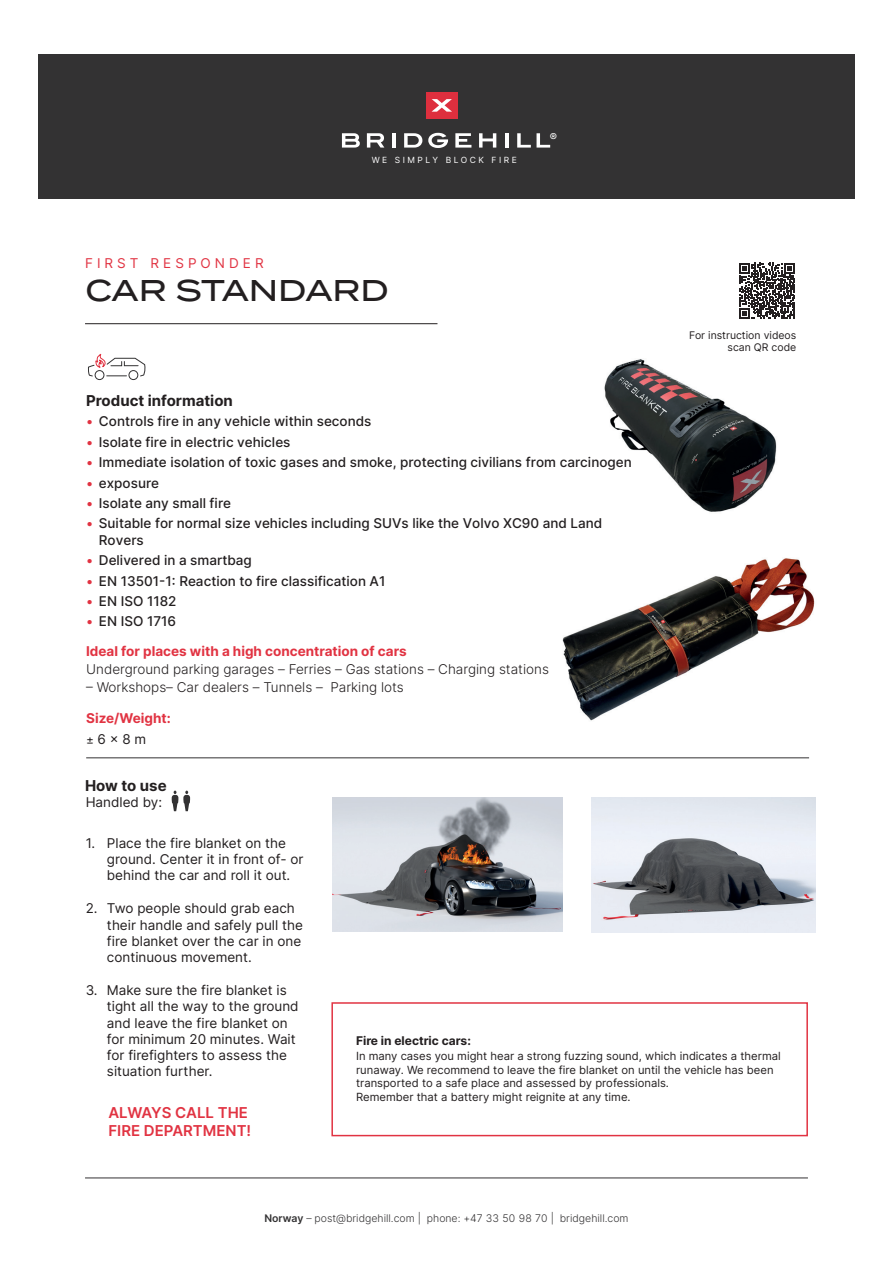
<style>
.page{position:relative;width:893px;height:1263px;background:#fff}
.page>*{position:absolute;margin:0;border:0;box-sizing:border-box;transform-origin:0 0}
.t1{font:500 30px "Termina";color:#231f20}
.t2{font:600 15px/18px "Inter";color:#e13342}
.t3{font:700 15px "Inter";color:#231f20}
.t4{font:13.5px/16.2px "Inter";color:#231f20}
.t5{font:500 13.5px/16.2px "Inter";color:#231f20}
.t6{font:300 13.5px "Inter";color:#231f20}
.t7{font:700 13.5px/20.7px "Inter";color:#e13342}
.t8{font:13.5px "Inter";letter-spacing:.3em;color:#e13342}
.t9{font:700 12px "Inter";color:#231f20}
.t10{font:11.25px/13.5px "Inter";color:#231f20}
.t11{font:10.8px "Inter";color:#fff}
.t12{font:300 10.5px "Inter";color:#333233}
.t13{font:10.5px/12.6px "Inter";color:#231f20;text-align:right}
.t14{font:8.55px "Inter";letter-spacing:.3em;color:#fff}
.s1{color:#e13342}
.s2{font-weight:400;font-size:12px;color:#231f20}
.s3{font-weight:400;color:#231f20}
.s4{font-weight:600}
</style>
<div class="page">
<div style="left:38px;top:54px;width:817px;height:145px;background:#333233"></div>
<svg style="left:342px;top:133px;width:18px;height:15px"></svg>
<svg style="left:367px;top:133px;width:17px;height:15px"></svg>
<hr style="left:392px;top:133px;width:4px;height:15px;background:#fff">
<svg style="left:404px;top:133px;width:18px;height:15px"></svg>
<svg style="left:428px;top:133px;width:20px;height:15px"></svg>
<svg style="left:455px;top:133px;width:16px;height:15px"></svg>
<svg style="left:479px;top:133px;width:17px;height:15px"></svg>
<hr style="left:505px;top:133px;width:4px;height:15px;background:#fff">
<svg style="left:517px;top:133px;width:14px;height:15px"></svg>
<svg style="left:537px;top:133px;width:13px;height:15px"></svg>
<div style="left:426px;top:92px;width:31px;height:27px;background:#de2f3e"></div>
<svg style="left:432px;top:99px;width:20px;height:13px"></svg>
<hr style="left:85px;top:1178px;width:723px;height:1px;background:#333233">
<hr style="left:85px;top:323px;width:352px;height:1px;background:#231f20">
<img style="left:604px;top:318px;width:191px;height:194px">
<img style="left:333px;top:797px;width:229px;height:134px">
<img style="left:592px;top:798px;width:223px;height:134px">
<img style="left:562px;top:558px;width:253px;height:163px">
<svg style="left:172px;top:791px;width:18px;height:20px"></svg>
<svg style="left:88px;top:354px;width:58px;height:26px"></svg>
<hr style="left:86px;top:757px;width:723px;height:1px;background:#333233">
<div style="left:331px;top:1002px;width:477px;height:134px;border:2px solid #e13342"></div>
<svg style="left:739px;top:263px;width:56px;height:55px"></svg>
<p class="t14" style="left:372px;top:153px;width:147px">WE SIMPLY BLOCK FIRE</p>
<p class="t11" style="left:550px;top:129px;width:9px">®</p>
<p class="t8" style="left:85px;top:253px;width:180px">FIRST RESPONDER</p>
<h1 class="t1" style="left:85px;top:268px;width:305px">CAR STANDARD</h1>
<p class="t3" style="left:86px;top:389px;width:148px">Product information</p>
<p class="t5" style="left:86px;top:413px;width:287px"><span class="s1">•</span> Controls fire in any vehicle within seconds</p>
<p class="t5" style="left:86px;top:433px;width:206px"><span class="s1">•</span> Isolate fire in electric vehicles</p>
<p class="t5" style="left:86px;top:454px;width:547px"><span class="s1">•</span> Immediate isolation of toxic gases and smoke, protecting civilians from carcinogen</p>
<p class="t5" style="left:86px;top:474px;width:74px"><span class="s1">•</span> exposure</p>
<p class="t5" style="left:86px;top:495px;width:146px"><span class="s1">•</span> Isolate any small fire</p>
<p class="t5" style="left:99px;top:515px;width:505px;text-indent:-13px"><span class="s1">•</span> Suitable for normal size vehicles including SUVs like the Volvo XC90 and Land<br>Rovers</p>
<p class="t5" style="left:86px;top:552px;width:167px"><span class="s1">•</span> Delivered in a smartbag</p>
<p class="t5" style="left:86px;top:572px;width:301px"><span class="s1">•</span> EN 13501-1: Reaction to fire classification A1</p>
<p class="t5" style="left:86px;top:593px;width:92px"><span class="s1">•</span> EN ISO 1182</p>
<p class="t5" style="left:86px;top:613px;width:92px"><span class="s1">•</span> EN ISO 1716</p>
<p class="t7" style="left:86px;top:641px;width:322px">Ideal for places with a high concentration of cars</p>
<p class="t6" style="left:86px;top:659px;width:464px">Underground parking garages – Ferries – Gas stations – Charging stations</p>
<p class="t6" style="left:86px;top:677px;width:319px">– Workshops– Car dealers – Tunnels – Parking lots</p>
<p class="t7" style="left:86px;top:708px;width:86px">Size/Weight: <span class="s2">±</span> <span class="s3">6 x 8 m</span></p>
<p class="t13" style="left:689px;top:328px;width:109px">For instruction videos scan QR code</p>
<p class="t3" style="left:85px;top:774px;width:83px">How to use</p>
<p class="t4" style="left:86px;top:794px;width:78px">Handled by:</p>
<p class="t4" style="left:107px;top:834px;width:198px;text-indent:-21px">1. Place the fire blanket on the ground. Center it in front of- or behind the car and roll it out.</p>
<p class="t4" style="left:107px;top:900px;width:198px;text-indent:-21px">2. Two people should grab each their handle and safely pull the fire blanket over the car in one continuous movement.</p>
<p class="t4" style="left:107px;top:982px;width:193px;text-indent:-21px">3. Make sure the fire blanket is tight all the way to the ground and leave the fire blanket on for minimum 20 minutes. Wait for firefighters to assess the situation further.</p>
<p class="t2" style="left:108px;top:1103px;width:144px">ALWAYS CALL THE<br>FIRE DEPARTMENT!</p>
<p class="t9" style="left:356px;top:1032px;width:116px">Fire in electric cars:</p>
<p class="t10" style="left:356px;top:1049px;width:426px">In many cases you might hear a strong fuzzing sound, which indicates a thermal runaway. We recommend to leave the fire blanket on until the vehicle has been transported to a safe place and assessed by professionals.<br>Remember that a battery might reignite at any time.</p>
<p class="t12" style="left:264px;top:1211px;width:366px"><span class="s4">Norway</span> – post@bridgehill.com | phone: +47 33 50 98 70 | bridgehill.com</p>
</div>
